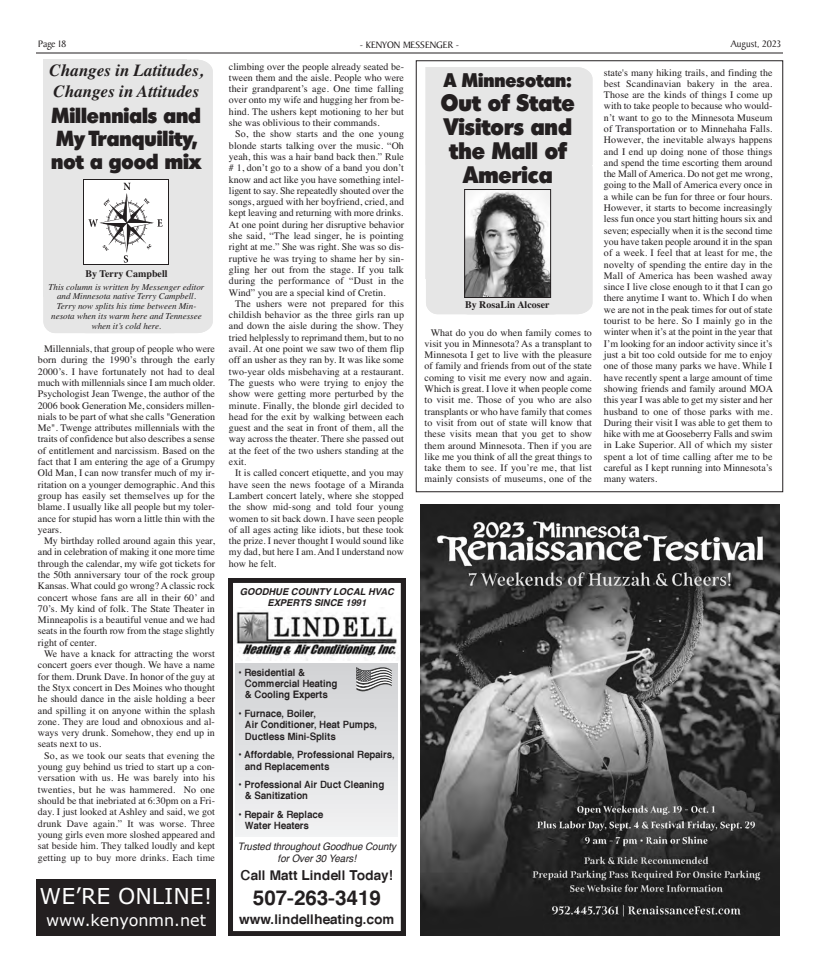
<style>
.page{position:relative;width:819px;height:972px;background:#fff}
.page>*{position:absolute;margin:0;border:0;box-sizing:border-box;transform-origin:0 0}
.t1{font:23px/24px "Admisi Display S Si";color:#231f20;text-align:center}
.t2{font:22px "Verdana";color:#fff}
.t3{font:21px/23px "Admisi Display S Si";color:#231f20}
.t4{font:20.6px "Helvetica Bold+T42+CNKLVQ";color:#231f20}
.t5{font:19px "Admisi Display S Si";color:#231f20}
.t6{font:italic 700 17px/21px "Times";color:#231f20}
.t7{font:16px "Verdana";color:#fff}
.t8{font:13.7px "Helvetica Bold+T42+CNKLVQ";color:#231f20}
.t9{font:10.3px/11.1px "Helvetica Bold+T42+CNKLVQ";color:#231f20;scale:.93 1}
.t10{font:10.3px/12.3px "Helvetica Oblique+T42+RPFZBH";color:#231f20;text-align:center;scale:.95 1}
.t11{font:10px/11.3px "Times";color:#231f20;text-align:justify}
.t12{font:10px "Baker Signet";color:#231f20}
.t13{font:700 10px "Times";color:#231f20}
.t14{font:9.4px/11.1px "Helvetica Bold Oblique+T42+TCPWUX";color:#231f20;text-align:center}
.t15{font:italic 9px/10px "Times";color:#231f20;text-align:center}
</style>
<div class="page">
<hr style="left:36px;top:53px;width:747px;height:1px;background:#231f20">
<img style="left:420px;top:504px;width:360px;height:432px">
<div style="left:416px;top:60px;width:367px;height:432px;border:1px solid #231f20"></div>
<div style="left:426px;top:67px;width:166px;height:247px;background:#e6e6e6"></div>
<img style="left:466px;top:191px;width:83px;height:105px">
<div style="left:464px;top:189px;width:87px;height:109px;border:1px solid #231f20"></div>
<svg style="left:43px;top:59px;width:155px;height:1px"></svg>
<div style="left:43px;top:60px;width:170px;height:273px;background:#e6e6e6"></div>
<div style="left:84px;top:180px;width:84px;height:84px;background:#fff"></div>
<img style="left:89px;top:182px;width:73px;height:80px">
<div style="left:83px;top:179px;width:86px;height:86px;border:1px solid #231f20"></div>
<svg style="left:229px;top:579px;width:176px;height:356px"></svg>
<svg style="left:356px;top:667px;width:36px;height:24px"></svg>
<div style="left:36px;top:879px;width:180px;height:57px;background:#231f20"></div>
<p class="t12" style="left:38px;top:40px;width:30px">Page 18</p>
<p class="t12" style="left:360px;top:41px;width:101px">- KENYON MESSENGER -</p>
<p class="t12" style="left:731px;top:40px;width:52px">August, 2023</p>
<h3 class="t6" style="left:49px;top:60px;width:155px">Changes in Latitudes,<br>Changes in Attitudes</h3>
<h3 class="t3" style="left:51px;top:106px;width:152px">Millennials and<br>My Tranquility, not a good mix</h3>
<p class="t13" style="left:85px;top:267px;width:84px">By Terry Campbell</p>
<p class="t15" style="left:49px;top:281px;width:157px">This column is written by Messenger editor and Minnesota native Terry Campbell.<br>Terry now splits his time between Min&shy;nesota when its warm here and Tennessee when it’s cold here.</p>
<p class="t11" style="left:38px;top:343px;width:179px;text-indent:6px">Millennials, that group of people who were born during the 1990’s through the early 2000’s. I have fortunately not had to deal much with millennials since I am much older.<br>Psychologist Jean Twenge, the author of the 2006 book Generation Me, considers millen&shy;nials to be part of what she calls "Generation Me". Twenge attributes millennials with the traits of confidence but also describes a sense of entitlement and narcissism. Based on the fact that I am entering the age of a Grumpy Old Man, I can now transfer much of my ir&shy;ritation on a younger demographic. And this group has easily set themselves up for the blame. I usually like all people but my toler&shy;ance for stupid has worn a little thin with the years.</p>
<p class="t11" style="left:38px;top:535px;width:179px;text-indent:6px">My birthday rolled around again this year, and in celebration of making it one more time through the calendar, my wife got tickets for the 50th anniversary tour of the rock group Kansas. What could go wrong? A classic rock concert whose fans are all in their 60’ and 70’s. My kind of folk. The State Theater in Minneapolis is a beautiful venue and we had seats in the fourth row from the stage slightly right of center.</p>
<p class="t11" style="left:38px;top:648px;width:179px;text-indent:6px">We have a knack for attracting the worst concert goers ever though. We have a name for them. Drunk Dave. In honor of the guy at the Styx concert in Des Moines who thought he should dance in the aisle holding a beer and spilling it on anyone within the splash zone. They are loud and obnoxious and al&shy;ways very drunk. Somehow, they end up in seats next to us.</p>
<p class="t11" style="left:38px;top:750px;width:179px;text-indent:6px">So, as we took our seats that evening the young guy behind us tried to start up a con&shy;versation with us. He was barely into his twenties, but he was hammered. No one should be that inebriated at 6:30pm on a Fri&shy;day. I just looked at Ashley and said, we got drunk Dave again.” It was worse. Three young girls even more sloshed appeared and sat beside him. They talked loudly and kept getting up to buy more drinks. Each time</p>
<h2 class="t2" style="left:40px;top:883px;width:174px">WE’RE ONLINE!</h2>
<h3 class="t7" style="left:46px;top:911px;width:162px">www.kenyonmn.net</h3>
<p class="t11" style="left:229px;top:60px;width:177px">climbing over the people already seated be&shy;tween them and the aisle. People who were their grandparent’s age. One time falling over onto my wife and hugging her from be&shy;hind. The ushers kept motioning to her but she was oblivious to their commands.</p>
<p class="t11" style="left:229px;top:128px;width:177px;text-indent:6px">So, the show starts and the one young blonde starts talking over the music. “Oh yeah, this was a hair band back then.” Rule # 1, don’t go to a show of a band you don’t know and act like you have something intel&shy;ligent to say. She repeatedly shouted over the songs, argued with her boyfriend, cried, and kept leaving and returning with more drinks.<br>At one point during her disruptive behavior she said, “The lead singer, he is pointing right at me.” She was right. She was so dis&shy;ruptive he was trying to shame her by sin&shy;gling her out from the stage. If you talk during the performance of “Dust in the Wind” you are a special kind of Cretin.</p>
<p class="t11" style="left:229px;top:298px;width:177px;text-indent:6px">The ushers were not prepared for this childish behavior as the three girls ran up and down the aisle during the show. They tried helplessly to reprimand them, but to no avail. At one point we saw two of them flip off an usher as they ran by. It was like some two-year olds misbehaving at a restaurant.<br>The guests who were trying to enjoy the show were getting more perturbed by the minute. Finally, the blonde girl decided to head for the exit by walking between each guest and the seat in front of them, all the way across the theater. There she passed out at the feet of the two ushers standing at the exit.</p>
<p class="t11" style="left:229px;top:467px;width:177px;text-indent:6px">It is called concert etiquette, and you may have seen the news footage of a Miranda Lambert concert lately, where she stopped the show mid-song and told four young women to sit back down. I have seen people of all ages acting like idiots, but these took the prize. I never thought I would sound like my dad, but here I am. And I understand now how he felt.</p>
<p class="t14" style="left:240px;top:586px;width:156px">GOODHUE COUNTY LOCAL HVAC<br>EXPERTS SINCE 1991</p>
<p class="t9" style="left:245px;top:667px;width:101px;text-indent:-7px">• Residential &amp;<br>Commercial Heating &amp; Cooling Experts</p>
<p class="t9" style="left:245px;top:708px;width:144px;text-indent:-7px">• Furnace, Boiler,<br>Air Conditioner, Heat Pumps,<br>Ductless Mini-Splits</p>
<p class="t9" style="left:245px;top:749px;width:163px;text-indent:-7px">• Affordable, Professional Repairs, and Replacements</p>
<p class="t9" style="left:245px;top:779px;width:151px;text-indent:-7px">• Professional Air Duct Cleaning &amp; Sanitization</p>
<p class="t9" style="left:245px;top:809px;width:85px;text-indent:-7px">• Repair &amp; Replace<br>Water Heaters</p>
<p class="t10" style="left:238px;top:840px;width:169px">Trusted throughout Goodhue County for Over 30 Years!</p>
<h3 class="t8" style="left:241px;top:864px;width:154px">Call Matt Lindell Today!</h3>
<h3 class="t4" style="left:253px;top:882px;width:129px">507-263-3419</h3>
<h3 class="t8" style="left:239px;top:908px;width:157px">www.lindellheating.com</h3>
<h3 class="t5" style="left:444px;top:73px;width:129px">A Minnesotan:</h3>
<h1 class="t1" style="left:441px;top:93px;width:136px">Out of State<br>Visitors and the Mall of<br>America</h1>
<p class="t13" style="left:465px;top:299px;width:86px">By RosaLin Alcoser</p>
<p class="t11" style="left:425px;top:326px;width:169px;text-align:center">What do you do when family comes to visit you in Minnesota? As a transplant to Minnesota I get to live with the pleasure of family and friends from out of the state coming to visit me every now and again.<br>Which is great. I love it when people come to visit me. Those of you who are also transplants or who have family that comes to visit from out of state will know that these visits mean that you get to show them around Minnesota. Then if you are like me you think of all the great things to take them to see. If you’re me, that list mainly consists of museums, one of the</p>
<p class="t11" style="left:604px;top:66px;width:171px">state's many hiking trails, and finding the best Scandinavian bakery in the area.<br>Those are the kinds of things I come up with to take people to because who would&shy;n’t want to go to the Minnesota Museum of Transportation or to Minnehaha Falls.<br>However, the inevitable always happens and I end up doing none of those things and spend the time escorting them around the Mall of America. Do not get me wrong, going to the Mall of America every once in a while can be fun for three or four hours.<br>However, it starts to become increasingly less fun once you start hitting hours six and seven; especially when it is the second time you have taken people around it in the span of a week. I feel that at least for me, the novelty of spending the entire day in the Mall of America has been washed away since I live close enough to it that I can go there anytime I want to. Which I do when we are not in the peak times for out of state tourist to be here. So I mainly go in the winter when it’s at the point in the year that I’m looking for an indoor activity since it’s just a bit too cold outside for me to enjoy one of those many parks we have. While I have recently spent a large amount of time showing friends and family around MOA this year I was able to get my sister and her husband to one of those parks with me.<br>During their visit I was able to get them to hike with me at Gooseberry Falls and swim in Lake Superior. All of which my sister spent a lot of time calling after me to be careful as I kept running into Minnesota’s many waters.</p>
</div>
